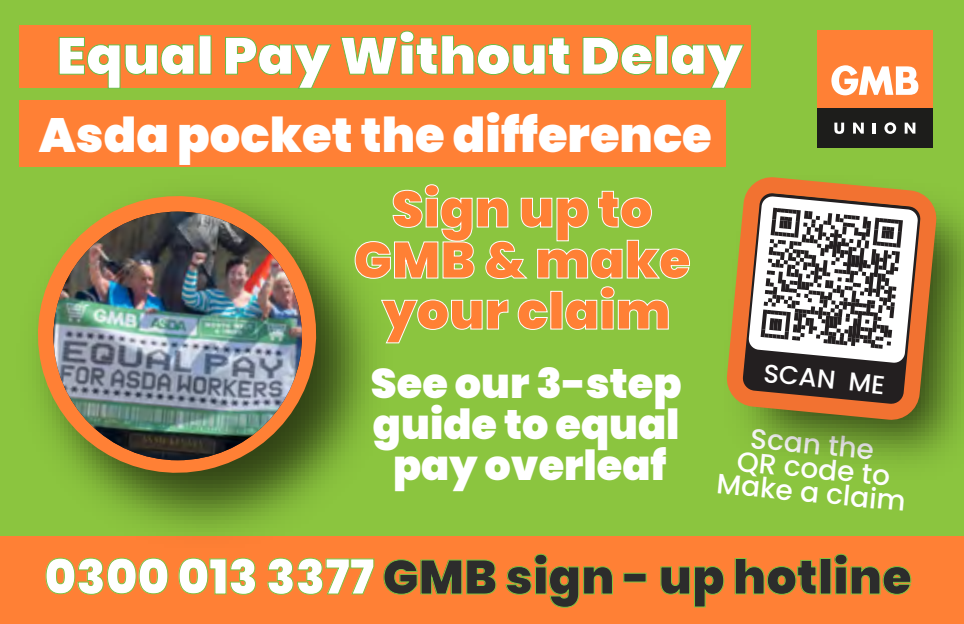
<style>
.page{position:relative;width:964px;height:624px;background:#8bc53f}
.page>*{position:absolute;margin:0;border:0;box-sizing:border-box;transform-origin:0 0}
.t1{font:900 52px "Poppins";color:#fff}
.t2{font:900 50.8px/50.8px "Poppins";color:#ff8035;text-align:center}
.t3{font:900 48px "Poppins";color:#2c2c2c}
.t4{font:900 48px "Poppins";color:#fff}
.t5{font:900 41.6px/41.6px "Poppins";color:#fff;text-align:center}
.t6{font:500 28px/24px "Poppins";color:#fff;text-align:center}
.t7{font:500 25.6px "Poppins";color:#fff}
.s1{color:#fff}
</style>
<div class="page">
<div style="left:817px;top:30px;width:115px;height:78px;background:#ff8035"></div>
<div style="left:817px;top:108px;width:115px;height:39px;background:#1d1d1b"></div>
<svg style="left:831px;top:65px;width:87px;height:30px"></svg>
<svg style="left:834px;top:123px;width:10px;height:11px"></svg>
<svg style="left:853px;top:123px;width:11px;height:11px"></svg>
<svg style="left:873px;top:123px;width:3px;height:11px"></svg>
<svg style="left:884px;top:122px;width:12px;height:12px"></svg>
<svg style="left:904px;top:123px;width:11px;height:11px"></svg>
<div style="left:0;top:536px;width:964px;height:88px;background:#ff8035"></div>
<div style="left:19px;top:101px;width:707px;height:66px;background:#ff8035"></div>
<div style="left:19px;top:26px;width:732px;height:62px;background:#ff8035"></div>
<svg style="left:58px;top:36px;width:137px;height:53px"></svg>
<div style="left:199px;top:35px;width:13px;height:40px;border:1px solid #6abd45"></div>
<svg style="left:225px;top:36px;width:107px;height:53px"></svg>
<svg style="left:340px;top:30px;width:230px;height:46px"></svg>
<svg style="left:582px;top:36px;width:71px;height:40px"></svg>
<div style="left:655px;top:35px;width:13px;height:40px;border:1px solid #6abd45"></div>
<svg style="left:670px;top:44px;width:75px;height:45px"></svg>
<img style="left:92px;top:247px;width:281px;height:285px">
<svg style="left:36px;top:195px;width:294px;height:291px"></svg>
<img style="left:53px;top:212px;width:249px;height:248px;border-radius:124px">
<svg style="left:354px;top:184px;width:336px;height:95px"></svg>
<svg style="left:381px;top:299px;width:128px;height:45px"></svg>
<svg style="left:517px;top:299px;width:31px;height:31px"></svg>
<div style="left:550px;top:291px;width:12px;height:38px;border:1px solid #fff"></div>
<svg style="left:565px;top:286px;width:104px;height:44px"></svg>
<svg style="left:45px;top:557px;width:124px;height:38px"></svg>
<svg style="left:178px;top:557px;width:78px;height:38px"></svg>
<svg style="left:267px;top:557px;width:108px;height:38px"></svg>
<svg style="left:383px;top:559px;width:114px;height:36px"></svg>
<svg style="left:505px;top:553px;width:108px;height:55px"></svg>
<div style="left:623px;top:572px;width:24px;height:10px;border:1px solid #7dc242"></div>
<svg style="left:660px;top:566px;width:65px;height:42px"></svg>
<svg style="left:734px;top:558px;width:83px;height:37px"></svg>
<div style="left:820px;top:558px;width:11px;height:36px;border:1px solid #7dc242"></div>
<svg style="left:834px;top:553px;width:78px;height:42px"></svg>
<img style="left:752px;top:207px;width:212px;height:257px">
<svg style="left:726px;top:177px;width:212px;height:252px"></svg>
<p class="t1" style="left:56px;top:26px;width:688px">Equal Pay Without Delay</p>
<p class="t4" style="left:39px;top:108px;width:674px">Asda pocket the difference</p>
<p class="t2" style="left:354px;top:184px;width:338px">Sign up to<br>GMB &amp; make your claim</p>
<p class="t5" style="left:371px;top:362px;width:312px">See our 3-step guide to equal pay overleaf</p>
<p class="t7" style="left:765px;top:358px;width:124px;rotate:6deg">SCAN ME</p>
<p class="t6" style="left:722px;top:424px;width:191px;rotate:5deg">Scan the<br>QR code to<br>Make a claim</p>
<p class="t3" style="left:45px;top:549px;width:869px"><span class="s1">0300 013 3377</span> GMB sign - up hotline</p>
</div>
